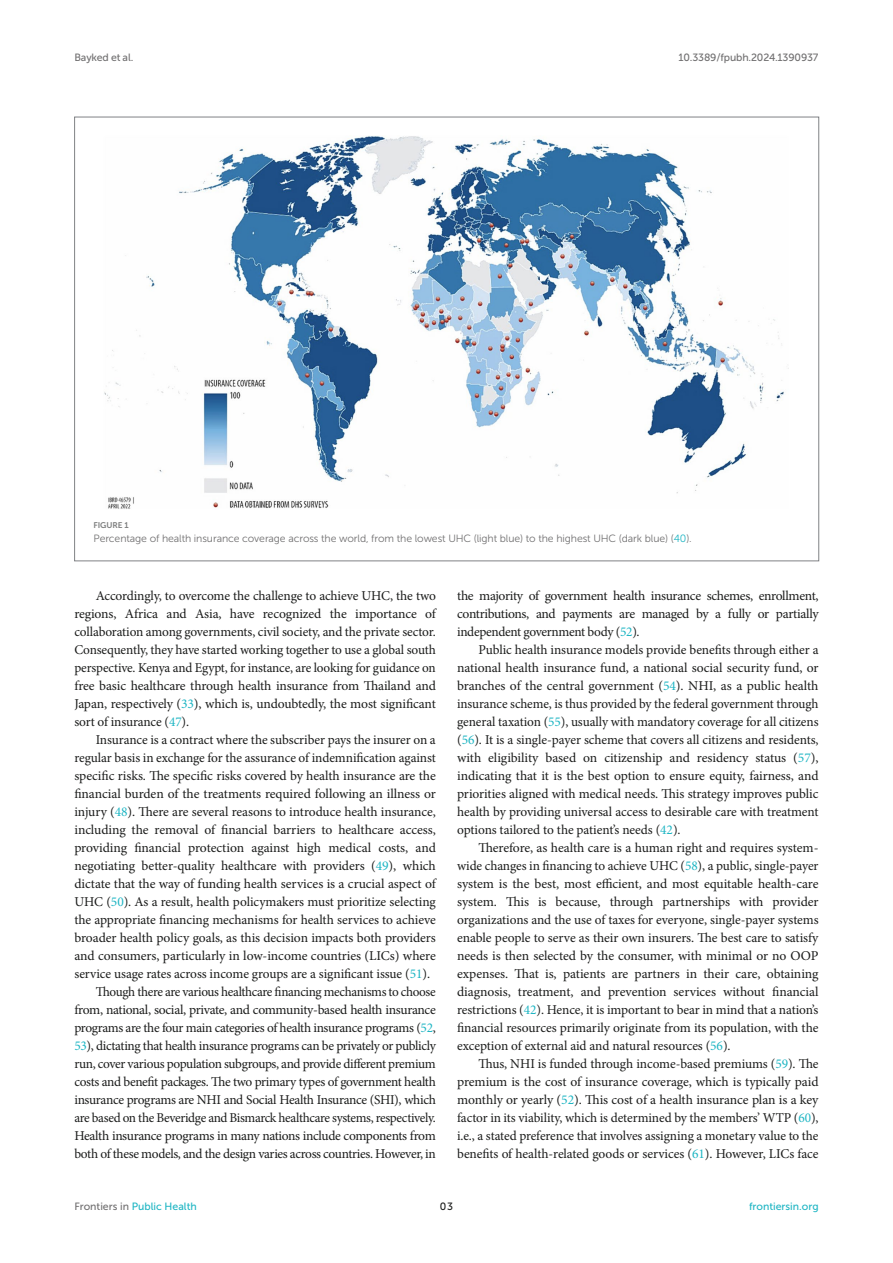
<style>
.page{position:relative;width:893px;height:1263px;background:#fff}
.page>*{position:absolute;margin:0;border:0;box-sizing:border-box;transform-origin:0 0}
.TEXT{font:13.5px/18px "Minion Pro";letter-spacing:-.015em;color:#1b1c1b;text-align:justify}
.FIG_LEG{font:10.5px "Museo Sans 300";letter-spacing:-.01em;color:#706f70}
.t1{font:10.5px "Museo Sans 500";color:#1db5c3}
.t2{font:10.5px "Museo Sans 500";letter-spacing:-.015em;color:#706f70}
.t3{font:10.5px "Museo Sans 500";color:#1b1c1b}
.FIG_HD{font:8.25px "Museo Sans 700";letter-spacing:-.01em;color:#7e7f7f}
.s1{color:#1db5c3}
.s2{color:#706f70}
</style>
<div class="page">
<img style="left:104px;top:136px;width:685px;height:373px">
<p class="t2" style="left:74px;top:51px;width:60px">Bayked et al.</p>
<p class="t2" style="left:679px;top:51px;width:141px">10.3389/fpubh.2024.1390937</p>
<p class="FIG_HD" style="left:94px;top:521px;width:37px">FIGURE 1</p>
<p class="FIG_LEG" style="left:94px;top:533px;width:600px">Percentage of health insurance coverage across the world, from the lowest UHC (light blue) to the highest UHC (dark blue) (<span class="s1">40</span>).</p>
<p class="TEXT" style="left:74px;top:587px;width:363px;text-indent:21px">Accordingly, to overcome the challenge to achieve UHC, the two regions, Africa and Asia, have recognized the importance of collaboration among governments, civil society, and the private sector.<br>Consequently, they have started working together to use a global south perspective. Kenya and Egypt, for instance, are looking for guidance on free basic healthcare through health insurance from Thailand and Japan, respectively (<span class="s1">33</span>), which is, undoubtedly, the most significant sort of insurance (<span class="s1">47</span>).</p>
<p class="TEXT" style="left:74px;top:731px;width:363px;text-indent:21px">Insurance is a contract where the subscriber pays the insurer on a regular basis in exchange for the assurance of indemnification against specific risks. The specific risks covered by health insurance are the financial burden of the treatments required following an illness or injury (<span class="s1">48</span>). There are several reasons to introduce health insurance, including the removal of financial barriers to healthcare access, providing financial protection against high medical costs, and negotiating better-quality healthcare with providers (<span class="s1">49</span>), which dictate that the way of funding health services is a crucial aspect of UHC (<span class="s1">50</span>). As a result, health policymakers must prioritize selecting the appropriate financing mechanisms for health services to achieve broader health policy goals, as this decision impacts both providers and consumers, particularly in low-income countries (LICs) where service usage rates across income groups are a significant issue (<span class="s1">51</span>).</p>
<p class="TEXT" style="left:74px;top:983px;width:363px;text-indent:21px">Though there are various healthcare financing mechanisms to choose from, national, social, private, and community-based health insurance programs are the four main categories of health insurance programs (<span class="s1">52</span>, <span class="s1">53</span>), dictating that health insurance programs can be privately or publicly run, cover various population subgroups, and provide different premium costs and benefit packages. The two primary types of government health insurance programs are NHI and Social Health Insurance (SHI), which are based on the Beveridge and Bismarck healthcare systems, respectively.<br>Health insurance programs in many nations include components from both of these models, and the design varies across countries. However, in</p>
<p class="TEXT" style="left:457px;top:587px;width:363px">the majority of government health insurance schemes, enrollment, contributions, and payments are managed by a fully or partially independent government body (<span class="s1">52</span>).</p>
<p class="TEXT" style="left:457px;top:641px;width:363px;text-indent:21px">Public health insurance models provide benefits through either a national health insurance fund, a national social security fund, or branches of the central government (<span class="s1">54</span>). NHI, as a public health insurance scheme, is thus provided by the federal government through general taxation (<span class="s1">55</span>), usually with mandatory coverage for all citizens (<span class="s1">56</span>). It is a single-payer scheme that covers all citizens and residents, with eligibility based on citizenship and residency status (<span class="s1">57</span>), indicating that it is the best option to ensure equity, fairness, and priorities aligned with medical needs. This strategy improves public health by providing universal access to desirable care with treatment options tailored to the patient’s needs (<span class="s1">42</span>).</p>
<p class="TEXT" style="left:457px;top:839px;width:363px;text-indent:21px">Therefore, as health care is a human right and requires system&shy;wide changes in financing to achieve UHC (<span class="s1">58</span>), a public, single-payer system is the best, most efficient, and most equitable health-care system. This is because, through partnerships with provider organizations and the use of taxes for everyone, single-payer systems enable people to serve as their own insurers. The best care to satisfy needs is then selected by the consumer, with minimal or no OOP expenses. That is, patients are partners in their care, obtaining diagnosis, treatment, and prevention services without financial restrictions (<span class="s1">42</span>). Hence, it is important to bear in mind that a nation’s financial resources primarily originate from its population, with the exception of external aid and natural resources (<span class="s1">56</span>).</p>
<p class="TEXT" style="left:457px;top:1055px;width:363px;text-indent:21px">Thus, NHI is funded through income-based premiums (<span class="s1">59</span>). The premium is the cost of insurance coverage, which is typically paid monthly or yearly (<span class="s1">52</span>). This cost of a health insurance plan is a key factor in its viability, which is determined by the members’ WTP (<span class="s1">60</span>), i.e., a stated preference that involves assigning a monetary value to the benefits of health-related goods or services (<span class="s1">61</span>). However, LICs face</p>
<p class="t1" style="left:74px;top:1200px;width:124px"><span class="s2">Frontiers in</span> Public Health</p>
<p class="t3" style="left:440px;top:1200px;width:15px">03</p>
<p class="t1" style="left:749px;top:1200px;width:71px">frontiersin.org</p>
</div>
